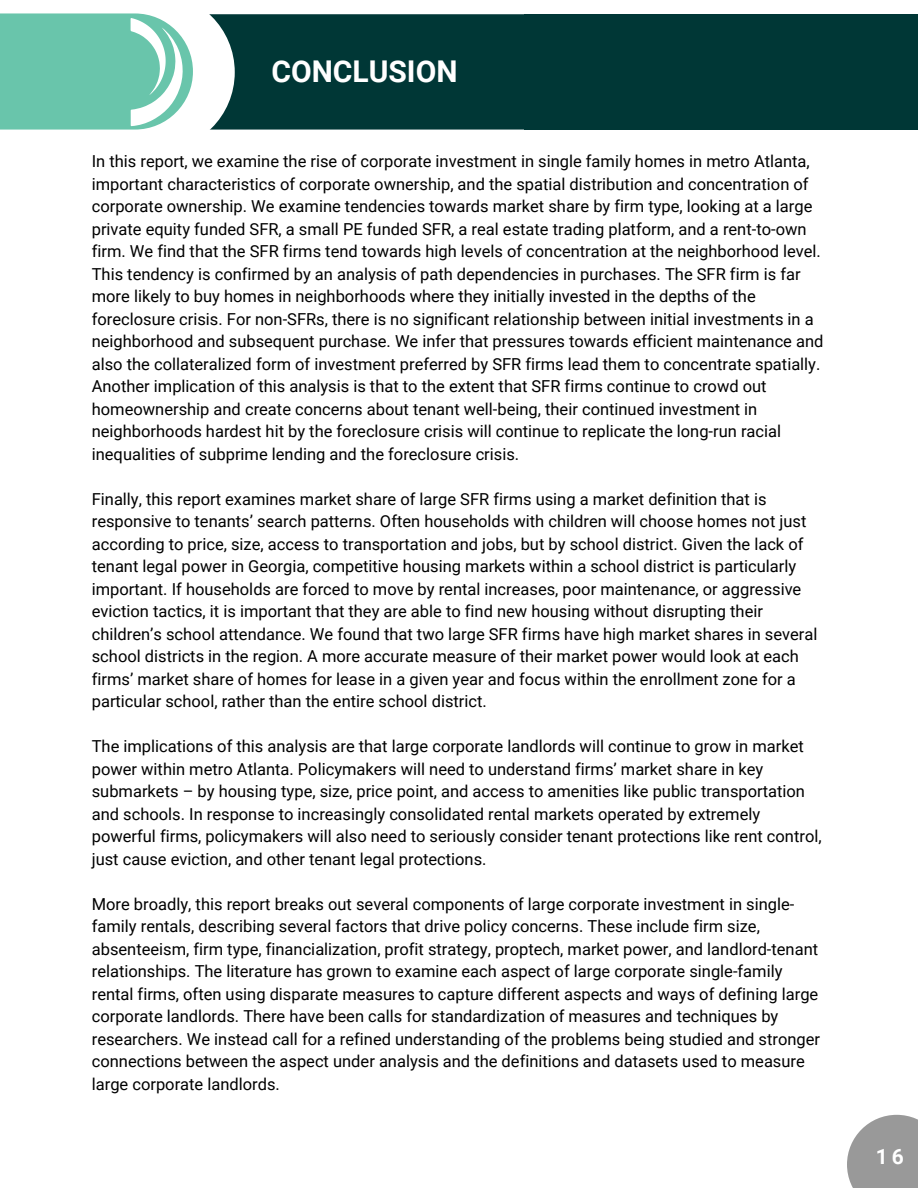
<style>
.page{position:relative;width:918px;height:1188px;background:#fff}
.page>*{position:absolute;margin:0;border:0;box-sizing:border-box;transform-origin:0 0}
.t1{font:700 30px "Roboto";color:#fff}
.t2{font:700 21px "Roboto";color:#fff}
.t3{font:16.5px/22.5px "Roboto";color:#000}
</style>
<div class="page">
<div style="left:141px;top:14px;width:515px;height:116px;background:#003736;border-radius:58px"></div>
<svg style="left:0;top:13px;width:235px;height:117px;background:#8ecfbd"></svg>
<div style="left:524px;top:14px;width:394px;height:116px;background:#003736"></div>
<svg style="left:847px;top:1115px;width:71px;height:73px;background:#a4a4a4"></svg>
<p class="t1" style="left:271px;top:54px;width:188px">CONCLUSION</p>
<p class="t3" style="left:92px;top:150px;width:733px">In this report, we examine the rise of corporate investment in single family homes in metro Atlanta, important characteristics of corporate ownership, and the spatial distribution and concentration of corporate ownership. We examine tendencies towards market share by firm type, looking at a large private equity funded SFR, a small PE funded SFR, a real estate trading platform, and a rent-to-own firm. We find that the SFR firms tend towards high levels of concentration at the neighborhood level.<br>This tendency is confirmed by an analysis of path dependencies in purchases. The SFR firm is far more likely to buy homes in neighborhoods where they initially invested in the depths of the foreclosure crisis. For non-SFRs, there is no significant relationship between initial investments in a neighborhood and subsequent purchase. We infer that pressures towards efficient maintenance and also the collateralized form of investment preferred by SFR firms lead them to concentrate spatially.<br>Another implication of this analysis is that to the extent that SFR firms continue to crowd out homeownership and create concerns about tenant well-being, their continued investment in neighborhoods hardest hit by the foreclosure crisis will continue to replicate the long-run racial inequalities of subprime lending and the foreclosure crisis.</p>
<p class="t3" style="left:92px;top:488px;width:727px">Finally, this report examines market share of large SFR firms using a market definition that is responsive to tenants’ search patterns. Often households with children will choose homes not just according to price, size, access to transportation and jobs, but by school district. Given the lack of tenant legal power in Georgia, competitive housing markets within a school district is particularly important. If households are forced to move by rental increases, poor maintenance, or aggressive eviction tactics, it is important that they are able to find new housing without disrupting their children’s school attendance. We found that two large SFR firms have high market shares in several school districts in the region. A more accurate measure of their market power would look at each firms’ market share of homes for lease in a given year and focus within the enrollment zone for a particular school, rather than the entire school district.</p>
<p class="t3" style="left:92px;top:735px;width:731px">The implications of this analysis are that large corporate landlords will continue to grow in market power within metro Atlanta. Policymakers will need to understand firms’ market share in key submarkets – by housing type, size, price point, and access to amenities like public transportation and schools. In response to increasingly consolidated rental markets operated by extremely powerful firms, policymakers will also need to seriously consider tenant protections like rent control, just cause eviction, and other tenant legal protections.</p>
<p class="t3" style="left:92px;top:893px;width:730px">More broadly, this report breaks out several components of large corporate investment in single&shy;family rentals, describing several factors that drive policy concerns. These include firm size, absenteeism, firm type, financialization, profit strategy, proptech, market power, and landlord-tenant relationships. The literature has grown to examine each aspect of large corporate single-family rental firms, often using disparate measures to capture different aspects and ways of defining large corporate landlords. There have been calls for standardization of measures and techniques by researchers. We instead call for a refined understanding of the problems being studied and stronger connections between the aspect under analysis and the definitions and datasets used to measure large corporate landlords.</p>
<p class="t2" style="left:876px;top:1145px;width:30px">16</p>
</div>
